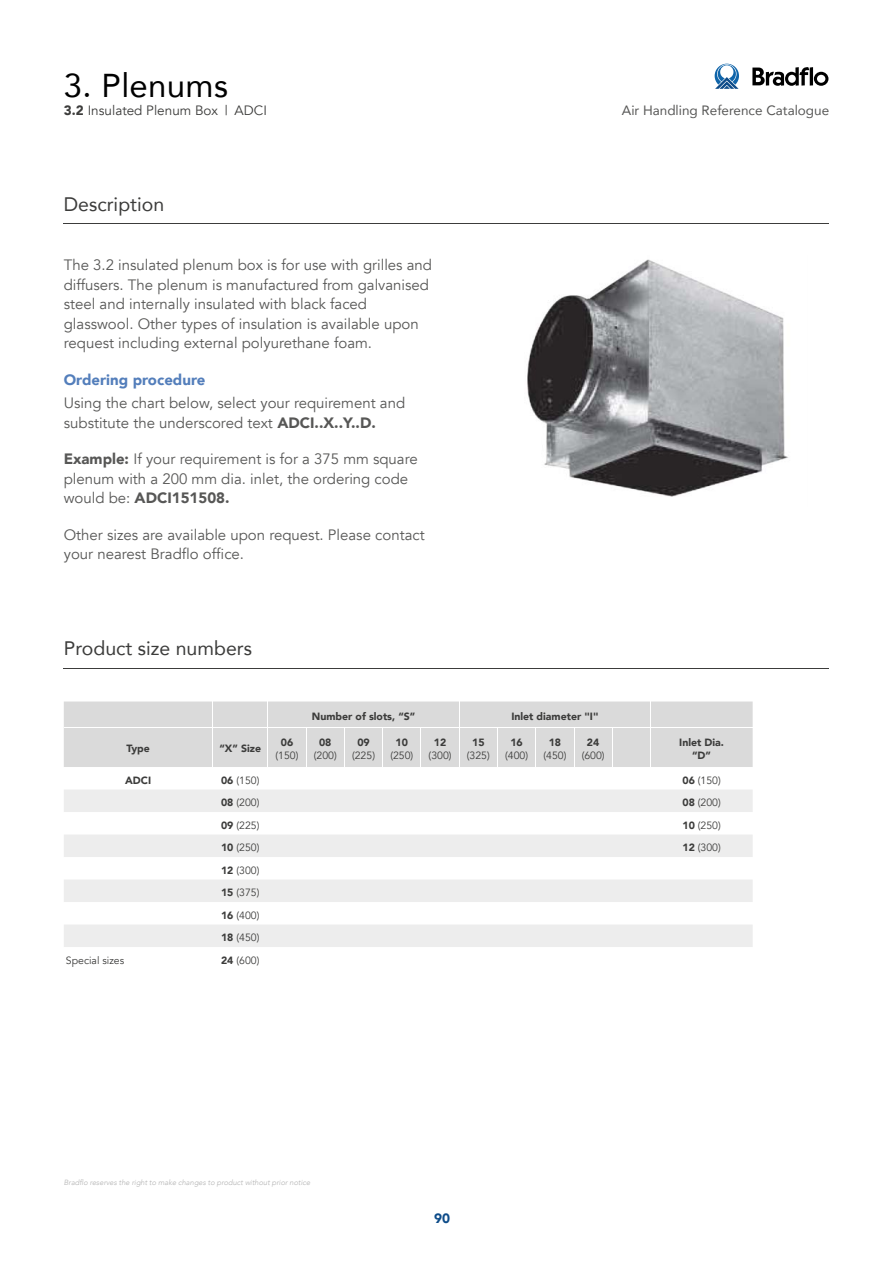
<style>
.page{position:relative;width:893px;height:1263px;background:#fff}
.page>*{position:absolute;margin:0;border:0;box-sizing:border-box;transform-origin:0 0}
.t1{font:33px "Avenir";letter-spacing:.01em;color:#000}
.t2{font:19.5px "Avenir";color:#3c3c3b}
.t3{font:15px/19.5px "Avenir";color:#575756}
.t4{font:900 15px "Avenir";color:#537ebb}
.t5{font:13.5px "Avenir";color:#575756}
.t6{font:13.5px "Avenir";color:#3c3c3b}
.t7{font:900 13.5px "Avenir";color:#0e4c89}
.t8{font:10.5px/22.5px "Avenir";color:#3c3c3b;text-align:justify}
.t9{font:900 10.5px/13.5px "Avenir";color:#3c3c3b;text-align:center}
.t10{font:italic 300 7.5px "Avenir";color:#b2b2b2}
.s1{font-weight:900}
</style>
<div class="page">
<hr style="left:64px;top:668px;width:765px;height:1px;background:#3c3c3b">
<div style="left:64px;top:701px;width:689px;height:66px;background:#dadada"></div>
<svg style="left:64px;top:790px;width:689px;height:157px;fill:#ededed"></svg>
<svg style="left:212px;top:701px;width:1px;height:26px"></svg>
<svg style="left:267px;top:701px;width:1px;height:26px"></svg>
<svg style="left:459px;top:701px;width:1px;height:26px"></svg>
<svg style="left:650px;top:701px;width:1px;height:26px"></svg>
<hr style="left:212px;top:728px;width:1px;height:39px;background:#fff">
<hr style="left:267px;top:728px;width:1px;height:39px;background:#fff">
<hr style="left:306px;top:728px;width:1px;height:39px;background:#fff">
<hr style="left:344px;top:728px;width:1px;height:39px;background:#fff">
<hr style="left:382px;top:728px;width:1px;height:39px;background:#fff">
<hr style="left:421px;top:728px;width:1px;height:39px;background:#fff">
<hr style="left:459px;top:728px;width:1px;height:39px;background:#fff">
<hr style="left:497px;top:728px;width:1px;height:39px;background:#fff">
<hr style="left:535px;top:728px;width:1px;height:39px;background:#fff">
<hr style="left:574px;top:728px;width:1px;height:39px;background:#fff">
<hr style="left:612px;top:728px;width:1px;height:39px;background:#fff">
<hr style="left:650px;top:728px;width:1px;height:39px;background:#fff">
<hr style="left:64px;top:727px;width:689px;height:1px;background:#fff">
<hr style="left:64px;top:224px;width:765px;height:1px;background:#3c3c3b">
<img style="left:527px;top:259px;width:262px;height:238px">
<svg style="left:715px;top:64px;width:24px;height:25px"></svg>
<svg style="left:752px;top:67px;width:76px;height:19px"></svg>
<h1 class="t1" style="left:64px;top:64px;width:166px">3. Plenums</h1>
<p class="t6" style="left:64px;top:101px;width:205px"><span class="s1">3.2</span> Insulated Plenum Box | ADCI</p>
<p class="t5" style="left:622px;top:101px;width:209px">Air Handling Reference Catalogue</p>
<h2 class="t2" style="left:64px;top:191px;width:102px">Description</h2>
<p class="t3" style="left:64px;top:256px;width:370px">The 3.2 insulated plenum box is for use with grilles and diffusers. The plenum is manufactured from galvanised steel and internally insulated with black faced glasswool. Other types of insulation is available upon request including external polyurethane foam.</p>
<p class="t4" style="left:64px;top:370px;width:143px">Ordering procedure</p>
<p class="t3" style="left:64px;top:394px;width:343px">Using the chart below, select your requirement and substitute the underscored text <span class="s1">ADCI..X..Y..D.</span></p>
<p class="t3" style="left:64px;top:450px;width:355px"><span class="s1">Example:</span> If your requirement is for a 375 mm square plenum with a 200 mm dia. inlet, the ordering code would be: <span class="s1">ADCI151508.</span></p>
<p class="t3" style="left:64px;top:525px;width:362px">Other sizes are available upon request. Please contact your nearest Bradflo office.</p>
<h2 class="t2" style="left:64px;top:636px;width:190px">Product size numbers</h2>
<p class="t9" style="left:127px;top:742px;width:25px">Type</p>
<p class="t9" style="left:219px;top:742px;width:43px">“X” Size</p>
<p class="t9" style="left:281px;top:736px;width:14px">06</p>
<p class="t8" style="left:276px;top:745px;width:24px">(150)</p>
<p class="t9" style="left:312px;top:710px;width:105px">Number of slots, “S”</p>
<p class="t9" style="left:511px;top:710px;width:89px">Inlet diameter "I"</p>
<p class="t9" style="left:319px;top:736px;width:14px">08</p>
<p class="t8" style="left:314px;top:745px;width:24px">(200)</p>
<p class="t9" style="left:357px;top:736px;width:14px">09</p>
<p class="t8" style="left:352px;top:745px;width:24px">(225)</p>
<p class="t9" style="left:396px;top:736px;width:14px">10</p>
<p class="t8" style="left:390px;top:745px;width:24px">(250)</p>
<p class="t9" style="left:434px;top:736px;width:14px">12</p>
<p class="t8" style="left:429px;top:745px;width:24px">(300)</p>
<p class="t9" style="left:472px;top:736px;width:14px">15</p>
<p class="t8" style="left:467px;top:745px;width:24px">(325)</p>
<p class="t9" style="left:510px;top:736px;width:14px">16</p>
<p class="t8" style="left:505px;top:745px;width:24px">(400)</p>
<p class="t9" style="left:549px;top:736px;width:14px">18</p>
<p class="t8" style="left:543px;top:745px;width:24px">(450)</p>
<p class="t9" style="left:587px;top:736px;width:14px">24</p>
<p class="t8" style="left:582px;top:745px;width:24px">(600)</p>
<p class="t9" style="left:679px;top:736px;width:46px">Inlet Dia. “D”</p>
<p class="t9" style="left:125px;top:773px;width:28px">ADCI</p>
<p class="t8" style="left:221px;top:769px;width:40px"><span class="s1">06</span> (150)</p>
<p class="t8" style="left:682px;top:769px;width:40px"><span class="s1">06</span> (150)</p>
<p class="t8" style="left:221px;top:791px;width:40px"><span class="s1">08</span> (200)</p>
<p class="t8" style="left:682px;top:791px;width:40px"><span class="s1">08</span> (200)</p>
<p class="t8" style="left:221px;top:814px;width:40px"><span class="s1">09</span> (225)</p>
<p class="t8" style="left:682px;top:814px;width:40px"><span class="s1">10</span> (250)</p>
<p class="t8" style="left:221px;top:836px;width:40px"><span class="s1">10</span> (250)</p>
<p class="t8" style="left:682px;top:836px;width:40px"><span class="s1">12</span> (300)</p>
<p class="t8" style="left:221px;top:859px;width:40px"><span class="s1">12</span> (300)<br><span class="s1">15</span> (375)<br><span class="s1">16</span> (400)<br><span class="s1">18</span> (450)</p>
<p class="t8" style="left:66px;top:949px;width:60px">Special sizes</p>
<p class="t8" style="left:221px;top:949px;width:40px"><span class="s1">24</span> (600)</p>
<p class="t10" style="left:64px;top:1178px;width:248px">Bradflo reserves the right to make changes to product without prior notice</p>
<p class="t7" style="left:434px;top:1210px;width:17px">90</p>
</div>
